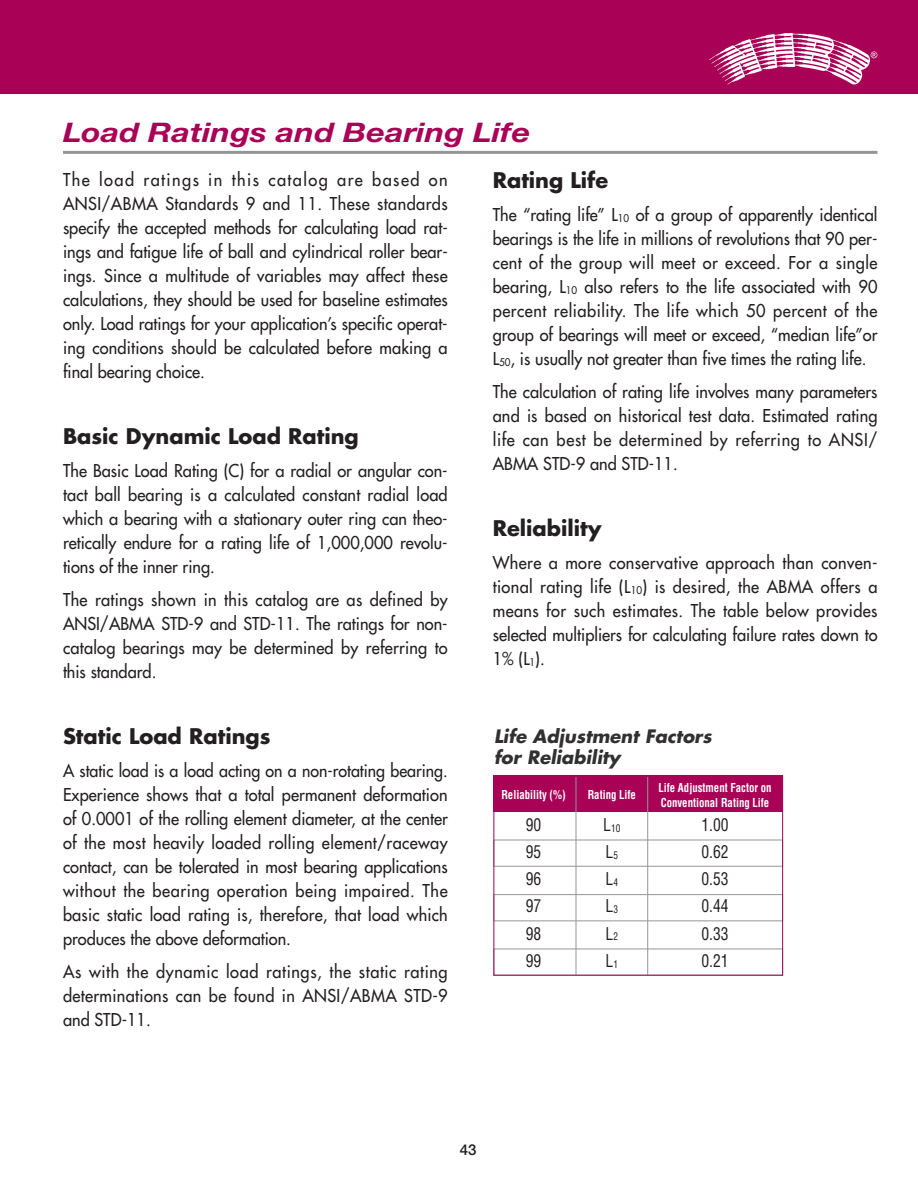
<style>
.page{position:relative;width:918px;height:1188px;background:#fff}
.page>*{position:absolute;margin:0;border:0;box-sizing:border-box;transform-origin:0 0}
.t1{font:italic 700 27px "Helvetica Neue";color:#a90156;scale:1.2 1}
.t2{font:700 21px "Futura";color:#231f20}
.t3{font:italic 700 18px/21px "Futura";color:#312f30}
.t4{font:17.25px/24px "Futura";color:#231f20;text-align:justify;scale:.95 1}
.t5{font:17.25px/24px "Futura";color:#231f20;text-align:justify;scale:.93 1}
.t6{font:condensed 17.25px "Helvetica";color:#231f20;scale:.9 1}
.t7{font:500 15px "Helvetica Neue";color:#231f20}
.t8{font:700 condensed 12px/15px "Helvetica";color:#fff;scale:.9 1}
.t9{font:condensed 10.35px "Helvetica";color:#231f20;scale:.9 1}
.s1{font-size:10.35px}
.s2{font-size:17.25px}
</style>
<div class="page">
<div style="left:494px;top:776px;width:289px;height:36px;background:#a90156"></div>
<svg style="left:493px;top:839px;width:288px;height:137px"></svg>
<div style="left:0;top:0;width:918px;height:94px;background:#a90156"></div>
<img style="left:709px;top:33px;width:169px;height:52px">
<hr style="left:576px;top:776px;width:1px;height:200px;background:#939598">
<hr style="left:647px;top:776px;width:1px;height:200px;background:#939598">
<hr style="left:63px;top:151px;width:815px;height:3px;background:#939598">
<div style="left:494px;top:776px;width:289px;height:200px;border:1px solid #a90156"></div>
<h1 class="t1" style="left:63px;top:123px;width:391px">Load Ratings and Bearing Life</h1>
<p class="t4" style="left:63px;top:169px;width:407px">The load ratings in this catalog are based on ANSI/ABMA Standards 9 and 11. These standards specify the accepted methods for calculating load rat&shy;ings and fatigue life of ball and cylindrical roller bear&shy;ings. Since a multitude of variables may affect these calculations, they should be used for baseline estimates only. Load ratings for your application’s specific operat&shy;ing conditions should be calculated before making a final bearing choice.</p>
<p class="t2" style="left:63px;top:427px;width:297px">Basic Dynamic Load Rating</p>
<p class="t4" style="left:63px;top:460px;width:407px">The Basic Load Rating (C) for a radial or angular con&shy;tact ball bearing is a calculated constant radial load which a bearing with a stationary outer ring can theo&shy;retically endure for a rating life of 1,000,000 revolu&shy;tions of the inner ring.</p>
<p class="t4" style="left:63px;top:589px;width:407px">The ratings shown in this catalog are as defined by ANSI/ABMA STD-9 and STD-11. The ratings for non&shy;catalog bearings may be determined by referring to this standard.</p>
<p class="t2" style="left:63px;top:727px;width:209px">Static Load Ratings</p>
<p class="t5" style="left:63px;top:760px;width:415px">A static load is a load acting on a non-rotating bearing.<br>Experience shows that a total permanent deformation of 0.0001 of the rolling element diameter, at the center of the most heavily loaded rolling element/raceway contact, can be tolerated in most bearing applications without the bearing operation being impaired. The basic static load rating is, therefore, that load which produces the above deformation.</p>
<p class="t4" style="left:63px;top:961px;width:406px">As with the dynamic load ratings, the static rating determinations can be found in ANSI/ABMA STD-9 and STD-11.</p>
<p class="t2" style="left:493px;top:171px;width:117px">Rating Life</p>
<p class="t4" style="left:493px;top:204px;width:407px">The “rating life” L<span class="s1">10</span> of a group of apparently identical bearings is the life in millions of revolutions that 90 per&shy;cent of the group will meet or exceed. For a single bearing, L<span class="s1">10</span> also refers to the life associated with 90 percent reliability. The life which 50 percent of the group of bearings will meet or exceed, “median life”or L<span class="s1">50</span>, is usually not greater than five times the rating life.</p>
<p class="t4" style="left:493px;top:381px;width:407px">The calculation of rating life involves many parameters and is based on historical test data. Estimated rating life can best be determined by referring to ANSI/ ABMA STD-9 and STD-11.</p>
<p class="t2" style="left:493px;top:519px;width:110px">Reliability</p>
<p class="t4" style="left:493px;top:552px;width:407px">Where a more conservative approach than conven&shy;tional rating life (L<span class="s1">10</span>) is desired, the ABMA offers a means for such estimates. The table below provides selected multipliers for calculating failure rates down to 1% (L<span class="s1">1</span>).</p>
<p class="t3" style="left:494px;top:727px;width:219px">Life Adjustment Factors for Reliability</p>
<p class="t8" style="left:501px;top:788px;width:73px">Reliability (%)</p>
<p class="t8" style="left:588px;top:788px;width:55px">Rating Life</p>
<p class="t8" style="left:658px;top:781px;width:127px">Life Adjustment Factor on<br>Conventional Rating Life</p>
<p class="t6" style="left:526px;top:818px;width:19px">90</p>
<p class="t9" style="left:603px;top:824px;width:20px"><span class="s2">L</span>10</p>
<p class="t6" style="left:701px;top:818px;width:32px">1.00</p>
<p class="t6" style="left:526px;top:845px;width:19px">95</p>
<p class="t6" style="left:606px;top:845px;width:15px">L<span class="s1">5</span></p>
<p class="t6" style="left:701px;top:845px;width:32px">0.62</p>
<p class="t6" style="left:526px;top:872px;width:19px">96</p>
<p class="t6" style="left:606px;top:872px;width:15px">L<span class="s1">4</span></p>
<p class="t6" style="left:701px;top:872px;width:32px">0.53</p>
<p class="t6" style="left:526px;top:899px;width:19px">97</p>
<p class="t6" style="left:606px;top:899px;width:15px">L<span class="s1">3</span></p>
<p class="t6" style="left:701px;top:899px;width:32px">0.44</p>
<p class="t6" style="left:526px;top:927px;width:19px">98</p>
<p class="t6" style="left:606px;top:927px;width:15px">L<span class="s1">2</span></p>
<p class="t6" style="left:701px;top:927px;width:32px">0.33</p>
<p class="t6" style="left:526px;top:954px;width:19px">99</p>
<p class="t6" style="left:606px;top:954px;width:15px">L<span class="s1">1</span></p>
<p class="t6" style="left:701px;top:954px;width:32px">0.21</p>
<p class="t7" style="left:460px;top:1144px;width:18px">43</p>
</div>
